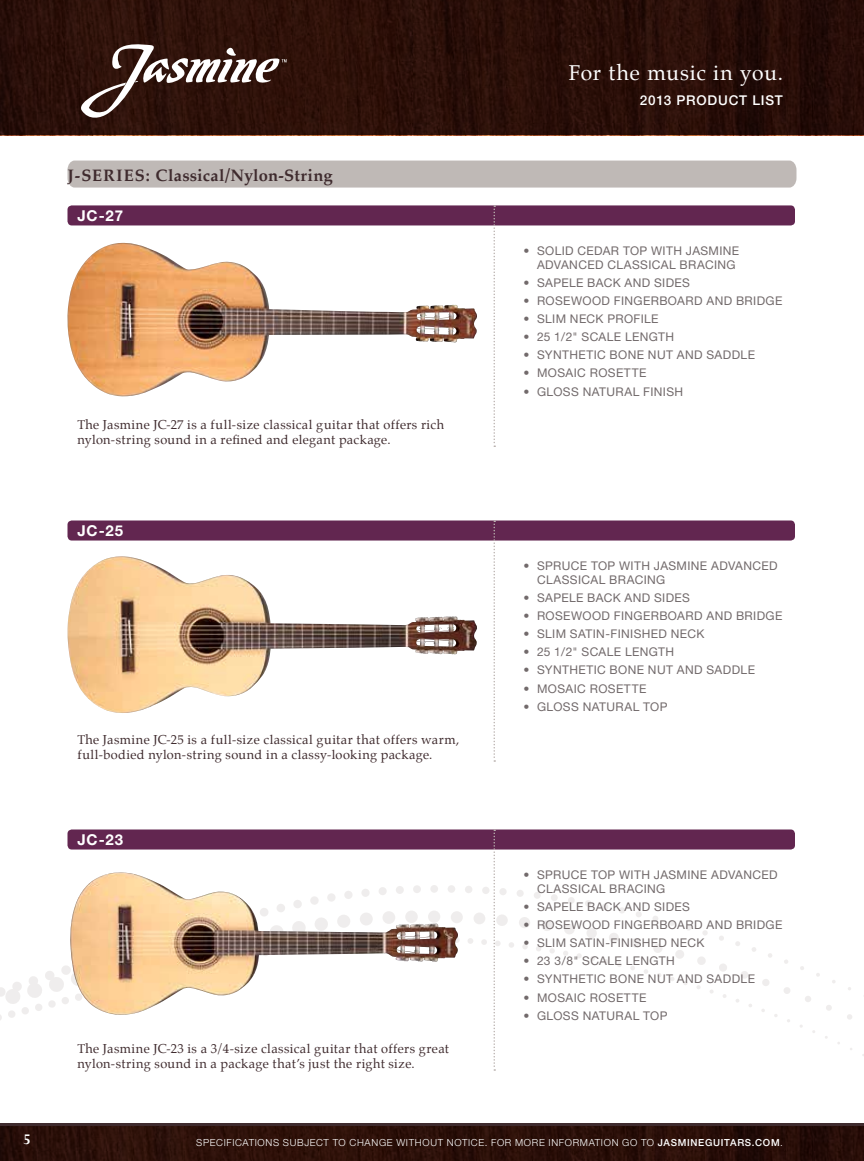
<style>
.page{position:relative;width:864px;height:1161px;background:#fff}
.page>*{position:absolute;margin:0;border:0;box-sizing:border-box;transform-origin:0 0}
.t1{font:21px "Palatino";letter-spacing:.035em;color:#fff}
.t2{font:700 16.5px "Palatino";letter-spacing:.02em;color:#3f2b2e}
.t3{font:700 16.5px "Perpetua";color:#fff}
.t4{font:700 15px "Helvetica Neue";letter-spacing:.06em;color:#fff}
.t5{font:500 13.5px "Helvetica Neue";letter-spacing:.06em;color:#fff}
.t6{font:12.75px/15.3px "Palatino";letter-spacing:.03em;color:#3f2b2e}
.t7{font:12px/13.5px "Helvetica Neue";letter-spacing:.03em;color:#726a6b}
.t8{font:300 9.75px "Helvetica Neue";letter-spacing:.07em;color:#fff}
.s1{font-weight:500}
</style>
<div class="page">
<div style="left:0;top:1123px;width:864px;height:38px;background:linear-gradient(to right,#3f2b2e,#3f2b2e)"></div>
<img style="left:0;top:0;width:864px;height:135px">
<img style="left:0;top:1127px;width:864px;height:34px">
<svg style="left:697px;top:985px;width:4px;height:4px"></svg>
<svg style="left:683px;top:981px;width:5px;height:4px"></svg>
<svg style="left:670px;top:977px;width:4px;height:4px"></svg>
<svg style="left:657px;top:973px;width:4px;height:4px"></svg>
<svg style="left:644px;top:969px;width:4px;height:5px"></svg>
<svg style="left:630px;top:966px;width:5px;height:4px"></svg>
<svg style="left:617px;top:962px;width:5px;height:5px"></svg>
<svg style="left:604px;top:959px;width:4px;height:5px"></svg>
<svg style="left:590px;top:956px;width:5px;height:5px"></svg>
<svg style="left:577px;top:953px;width:5px;height:5px"></svg>
<svg style="left:563px;top:951px;width:5px;height:5px"></svg>
<svg style="left:481px;top:939px;width:6px;height:6px"></svg>
<svg style="left:468px;top:938px;width:5px;height:6px"></svg>
<svg style="left:847px;top:1014px;width:5px;height:6px"></svg>
<svg style="left:826px;top:1005px;width:6px;height:6px"></svg>
<svg style="left:805px;top:996px;width:6px;height:6px"></svg>
<svg style="left:784px;top:987px;width:6px;height:7px"></svg>
<svg style="left:762px;top:979px;width:7px;height:7px"></svg>
<svg style="left:741px;top:971px;width:7px;height:8px"></svg>
<svg style="left:719px;top:964px;width:8px;height:8px"></svg>
<svg style="left:697px;top:957px;width:9px;height:8px"></svg>
<svg style="left:675px;top:950px;width:9px;height:9px"></svg>
<svg style="left:653px;top:944px;width:9px;height:9px"></svg>
<svg style="left:631px;top:938px;width:10px;height:10px"></svg>
<svg style="left:609px;top:933px;width:10px;height:10px"></svg>
<svg style="left:587px;top:928px;width:10px;height:10px"></svg>
<svg style="left:564px;top:924px;width:11px;height:10px"></svg>
<svg style="left:473px;top:912px;width:13px;height:13px"></svg>
<div style="left:451px;top:911px;width:12px;height:12px;background:#efeded;border-radius:6px"></div>
<svg style="left:816px;top:973px;width:4px;height:4px"></svg>
<svg style="left:800px;top:966px;width:4px;height:4px"></svg>
<svg style="left:784px;top:960px;width:4px;height:4px"></svg>
<svg style="left:768px;top:953px;width:4px;height:5px"></svg>
<svg style="left:752px;top:947px;width:4px;height:5px"></svg>
<svg style="left:735px;top:941px;width:5px;height:5px"></svg>
<svg style="left:719px;top:936px;width:5px;height:5px"></svg>
<svg style="left:702px;top:930px;width:6px;height:5px"></svg>
<svg style="left:686px;top:925px;width:5px;height:6px"></svg>
<svg style="left:669px;top:920px;width:6px;height:6px"></svg>
<div style="left:652px;top:915px;width:7px;height:7px;background:#efeded;border-radius:3px"></div>
<div style="left:635px;top:911px;width:7px;height:7px;background:#efeded;border-radius:3px"></div>
<div style="left:619px;top:907px;width:6px;height:7px;background:#efeded;border-radius:3px"></div>
<div style="left:602px;top:903px;width:7px;height:7px;background:#efeded;border-radius:3px"></div>
<div style="left:585px;top:900px;width:7px;height:7px;background:#efeded;border-radius:3px"></div>
<div style="left:568px;top:897px;width:7px;height:7px;background:#efeded;border-radius:3px"></div>
<div style="left:551px;top:894px;width:7px;height:7px;background:#efeded;border-radius:3px"></div>
<div style="left:482px;top:887px;width:8px;height:7px;background:#efeded;border-radius:4px"></div>
<div style="left:465px;top:886px;width:8px;height:7px;background:#efeded;border-radius:4px"></div>
<svg style="left:0;top:965px;width:70px;height:55px"></svg>
<svg style="left:81px;top:44px;width:206px;height:74px"></svg>
<div style="left:68px;top:161px;width:729px;height:27px;background:#bfb9b6"></div>
<div style="left:68px;top:205px;width:727px;height:20px;background:#622650;border-radius:4px"></div>
<img style="left:67px;top:244px;width:410px;height:153px">
<svg style="left:494px;top:205px;width:1px;height:242px"></svg>
<div style="left:68px;top:520px;width:727px;height:21px;background:#622650;border-radius:4px"></div>
<img style="left:67px;top:557px;width:410px;height:156px">
<svg style="left:494px;top:520px;width:1px;height:242px"></svg>
<div style="left:68px;top:830px;width:727px;height:20px;background:#622650;border-radius:4px"></div>
<img style="left:70px;top:873px;width:388px;height:142px">
<svg style="left:494px;top:830px;width:61px;height:241px"></svg>
<h2 class="t3" style="left:23px;top:1129px;width:9px">5</h2>
<h2 class="t2" style="left:68px;top:161px;width:267px">J-SERIES: Classical/Nylon-String</h2>
<p class="t4" style="left:77px;top:207px;width:47px">JC-27</p>
<p class="t6" style="left:77px;top:417px;width:368px">The Jasmine JC-27 is a full-size classical guitar that offers rich nylon-string sound in a refined and elegant package.</p>
<p class="t4" style="left:77px;top:522px;width:47px">JC-25</p>
<p class="t6" style="left:77px;top:732px;width:383px">The Jasmine JC-25 is a full-size classical guitar that offers warm, full-bodied nylon-string sound in a classy-looking package.</p>
<p class="t4" style="left:77px;top:831px;width:47px">JC-23</p>
<p class="t6" style="left:77px;top:1041px;width:373px">The Jasmine JC-23 is a 3/4-size classical guitar that offers great nylon-string sound in a package that’s just the right size.</p>
<h1 class="t1" style="left:569px;top:56px;width:216px">For the music in you.</h1>
<p class="t5" style="left:640px;top:92px;width:145px">2013 PRODUCT LIST</p>
<p class="t7" style="left:537px;top:244px;width:204px;text-indent:-14px">• SOLID CEDAR TOP WITH JASMINE<br>ADVANCED CLASSICAL BRACING</p>
<p class="t7" style="left:524px;top:276px;width:167px">• SAPELE BACK AND SIDES</p>
<p class="t7" style="left:524px;top:294px;width:260px">• ROSEWOOD FINGERBOARD AND BRIDGE</p>
<p class="t7" style="left:524px;top:312px;width:137px">• SLIM NECK PROFILE</p>
<p class="t7" style="left:524px;top:330px;width:152px">• 25 1/2" SCALE LENGTH</p>
<p class="t7" style="left:524px;top:348px;width:233px">• SYNTHETIC BONE NUT AND SADDLE</p>
<p class="t7" style="left:524px;top:366px;width:124px">• M OSAIC ROSETTE</p>
<p class="t7" style="left:524px;top:384px;width:161px">• G LOSS NATURAL FINISH</p>
<p class="t7" style="left:537px;top:559px;width:242px;text-indent:-14px">• SPRUCE TOP WITH JASMINE ADVANCED<br>CLASSICAL BRACING</p>
<p class="t7" style="left:524px;top:591px;width:167px">• SAPELE BACK AND SIDES</p>
<p class="t7" style="left:524px;top:609px;width:260px">• ROSEWOOD FINGERBOARD AND BRIDGE</p>
<p class="t7" style="left:524px;top:627px;width:183px">• SLIM SATIN-FINISHED NECK</p>
<p class="t7" style="left:524px;top:645px;width:152px">• 25 1/2" SCALE LENGTH</p>
<p class="t7" style="left:524px;top:663px;width:233px">• SYNTHETIC BONE NUT AND SADDLE</p>
<p class="t7" style="left:524px;top:681px;width:124px">• M OSAIC ROSETTE</p>
<p class="t7" style="left:524px;top:699px;width:146px">• G LOSS NATURAL TOP</p>
<p class="t7" style="left:537px;top:868px;width:242px;text-indent:-14px">• SPRUCE TOP WITH JASMINE ADVANCED<br>CLASSICAL BRACING</p>
<p class="t7" style="left:524px;top:900px;width:167px">• SAPELE BACK AND SIDES</p>
<p class="t7" style="left:524px;top:918px;width:260px">• ROSEWOOD FINGERBOARD AND BRIDGE</p>
<p class="t7" style="left:524px;top:936px;width:183px">• SLIM SATIN-FINISHED NECK</p>
<p class="t7" style="left:524px;top:954px;width:153px">• 23 3/8" SCALE LENGTH</p>
<p class="t7" style="left:524px;top:972px;width:233px">• SYNTHETIC BONE NUT AND SADDLE</p>
<p class="t7" style="left:524px;top:990px;width:124px">• M OSAIC ROSETTE</p>
<p class="t7" style="left:524px;top:1008px;width:146px">• G LOSS NATURAL TOP</p>
<p class="t8" style="left:196px;top:1137px;width:588px">SPECIFICATIONS SUBJECT TO CHANGE WITHOUT NOTICE. FOR MORE INFORMATION GO TO <span class="s1">JASMI NEGUITARS.COM</span>.</p>
</div>
